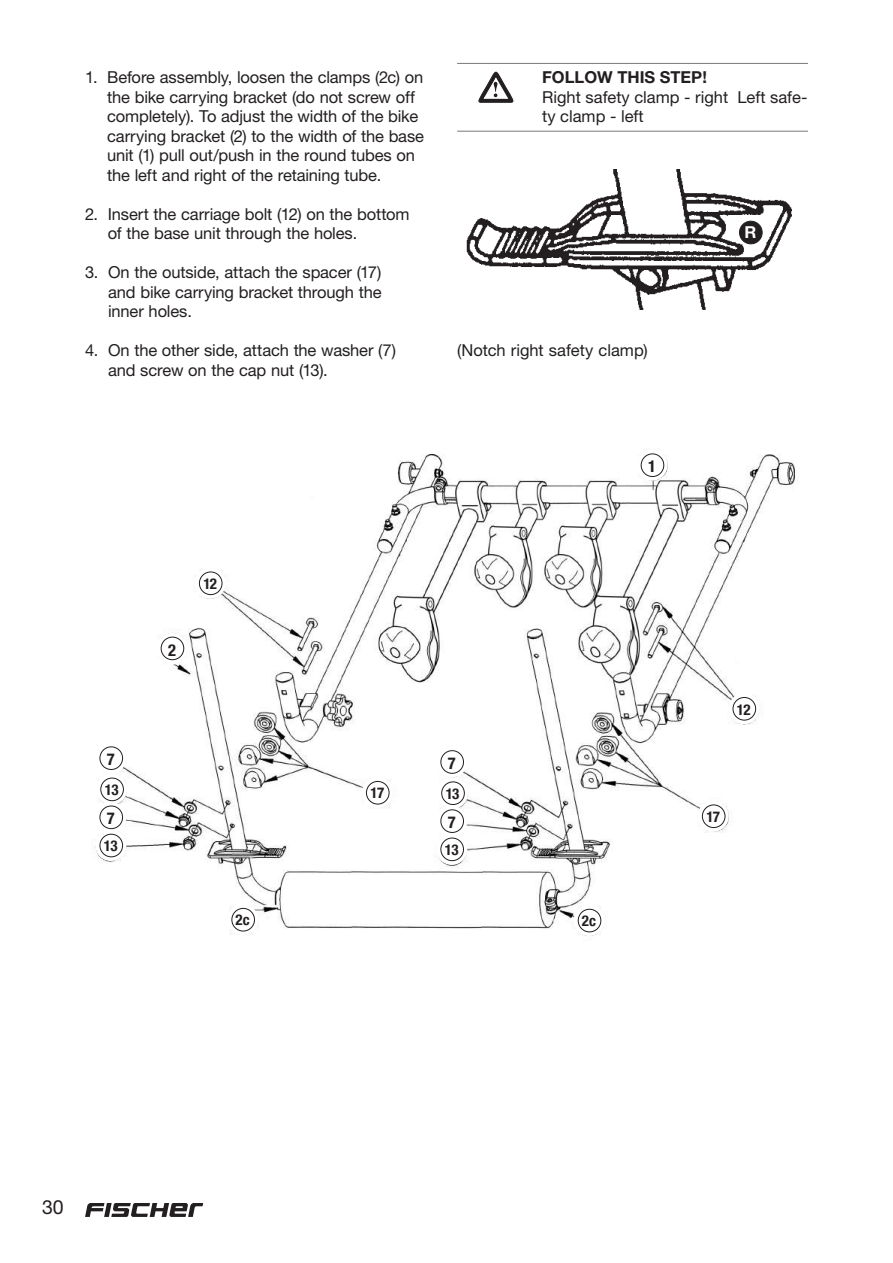
<style>
.page{position:relative;width:893px;height:1263px;background:#fff}
.page>*{position:absolute;margin:0;border:0;box-sizing:border-box;transform-origin:0 0}
.t1{font:19.5px "Helvetica Neue";color:#231f20}
.t2{font:16.5px/19.5px "Helvetica Neue";letter-spacing:-.01em;color:#231f20}
.t3{font:700 16.5px "Helvetica Neue";color:#231f20}
.t4{font:700 condensed 16.5px "Helvetica Neue";color:#231f20}
.t5{font:700 16.5px "Helvetica Neue";color:#fff}
.t6{font:700 condensed 15px "Helvetica Neue";letter-spacing:-.04em;color:#231f20}
</style>
<div class="page">
<svg style="left:85px;top:1203px;width:118px;height:14px"></svg>
<hr style="left:457px;top:63px;width:351px;height:1px;background:#76787b">
<hr style="left:457px;top:131px;width:351px;height:1px;background:#76787b">
<svg style="left:478px;top:71px;width:36px;height:32px"></svg>
<img style="left:466px;top:169px;width:326px;height:141px">
<div style="left:739px;top:221px;width:23px;height:23px;background:#231f20;border-radius:50%"></div>
<div style="left:739px;top:221px;width:23px;height:23px;border:1px solid #231f20;border-radius:50%"></div>
<img style="left:93px;top:449px;width:705px;height:487px">
<div style="left:574px;top:905px;width:31px;height:31px;background:#fff;border-radius:50%"></div>
<div style="left:578px;top:909px;width:23px;height:23px;border:1px solid #231f20;border-radius:50%"></div>
<div style="left:227px;top:904px;width:31px;height:31px;background:#fff;border-radius:50%"></div>
<div style="left:231px;top:908px;width:24px;height:23px;border:1px solid #231f20;border-radius:50%"></div>
<div style="left:698px;top:801px;width:31px;height:31px;background:#fff;border-radius:50%"></div>
<div style="left:702px;top:804px;width:23px;height:24px;border:1px solid #231f20;border-radius:50%"></div>
<div style="left:362px;top:777px;width:31px;height:31px;background:#fff;border-radius:50%"></div>
<div style="left:366px;top:781px;width:23px;height:23px;border:1px solid #231f20;border-radius:50%"></div>
<div style="left:728px;top:693px;width:31px;height:31px;background:#fff;border-radius:50%"></div>
<div style="left:733px;top:697px;width:23px;height:23px;border:1px solid #231f20;border-radius:50%"></div>
<div style="left:636px;top:450px;width:32px;height:31px;background:#fff;border-radius:50%"></div>
<div style="left:641px;top:453px;width:23px;height:24px;border:1px solid #231f20;border-radius:50%"></div>
<div style="left:195px;top:568px;width:31px;height:31px;background:#fff;border-radius:50%"></div>
<div style="left:199px;top:572px;width:23px;height:23px;border:1px solid #231f20;border-radius:50%"></div>
<div style="left:156px;top:633px;width:32px;height:31px;background:#fff;border-radius:50%"></div>
<div style="left:161px;top:637px;width:23px;height:23px;border:1px solid #231f20;border-radius:50%"></div>
<div style="left:95px;top:743px;width:31px;height:31px;background:#fff;border-radius:50%"></div>
<div style="left:100px;top:746px;width:23px;height:24px;border:1px solid #231f20;border-radius:50%"></div>
<div style="left:436px;top:746px;width:31px;height:31px;background:#fff;border-radius:50%"></div>
<div style="left:440px;top:750px;width:24px;height:24px;border:1px solid #231f20;border-radius:50%"></div>
<div style="left:96px;top:774px;width:31px;height:31px;background:#fff;border-radius:50%"></div>
<div style="left:100px;top:778px;width:24px;height:23px;border:1px solid #231f20;border-radius:50%"></div>
<div style="left:437px;top:778px;width:31px;height:31px;background:#fff;border-radius:50%"></div>
<div style="left:441px;top:781px;width:24px;height:24px;border:1px solid #231f20;border-radius:50%"></div>
<div style="left:95px;top:802px;width:31px;height:31px;background:#fff;border-radius:50%"></div>
<div style="left:100px;top:806px;width:23px;height:23px;border:1px solid #231f20;border-radius:50%"></div>
<div style="left:436px;top:806px;width:31px;height:31px;background:#fff;border-radius:50%"></div>
<div style="left:440px;top:809px;width:24px;height:24px;border:1px solid #231f20;border-radius:50%"></div>
<div style="left:95px;top:830px;width:31px;height:31px;background:#fff;border-radius:50%"></div>
<div style="left:100px;top:834px;width:23px;height:23px;border:1px solid #231f20;border-radius:50%"></div>
<div style="left:436px;top:834px;width:31px;height:31px;background:#fff;border-radius:50%"></div>
<div style="left:440px;top:838px;width:24px;height:23px;border:1px solid #231f20;border-radius:50%"></div>
<p class="t2" style="left:107px;top:67px;width:318px;text-indent:-22px">1. Before assembly, loosen the clamps (2c) on the bike carrying bracket (do not screw off completely). To adjust the width of the bike carrying bracket (2) to the width of the base unit (1) pull out/push in the round tubes on the left and right of the retaining tube.</p>
<p class="t2" style="left:108px;top:204px;width:303px;text-indent:-23px">2. Insert the carriage bolt (12) on the bottom of the base unit through the holes.</p>
<p class="t2" style="left:108px;top:262px;width:275px;text-align:justify;text-indent:-23px">3. On the outside, attach the spacer (17) and bike carrying bracket through the inner holes.</p>
<p class="t2" style="left:108px;top:340px;width:290px;text-indent:-23px">4. On the other side, attach the washer (7) and screw on the cap nut (13).</p>
<p class="t3" style="left:542px;top:67px;width:166px">FOLLOW THIS STEP!</p>
<p class="t2" style="left:542px;top:87px;width:267px">Right safety clamp - right Left safe&shy;ty clamp - left</p>
<p class="t2" style="left:457px;top:340px;width:192px">(Notch right safety clamp)</p>
<p class="t4" style="left:648px;top:456px;width:9px">1</p>
<p class="t5" style="left:744px;top:222px;width:13px">R</p>
<p class="t4" style="left:168px;top:640px;width:9px">2</p>
<p class="t6" style="left:203px;top:575px;width:15px">12</p>
<p class="t6" style="left:737px;top:700px;width:15px">12</p>
<p class="t4" style="left:107px;top:749px;width:9px">7</p>
<p class="t4" style="left:448px;top:753px;width:9px">7</p>
<p class="t6" style="left:105px;top:781px;width:15px">13</p>
<p class="t6" style="left:446px;top:784px;width:15px">13</p>
<p class="t4" style="left:107px;top:809px;width:9px">7</p>
<p class="t4" style="left:448px;top:812px;width:9px">7</p>
<p class="t6" style="left:104px;top:837px;width:15px">13</p>
<p class="t6" style="left:445px;top:841px;width:15px">13</p>
<p class="t6" style="left:370px;top:784px;width:15px">17</p>
<p class="t6" style="left:236px;top:911px;width:16px">2c</p>
<p class="t6" style="left:582px;top:912px;width:16px">2c</p>
<p class="t6" style="left:706px;top:807px;width:15px">17</p>
<p class="t1" style="left:42px;top:1196px;width:23px">30</p>
</div>
